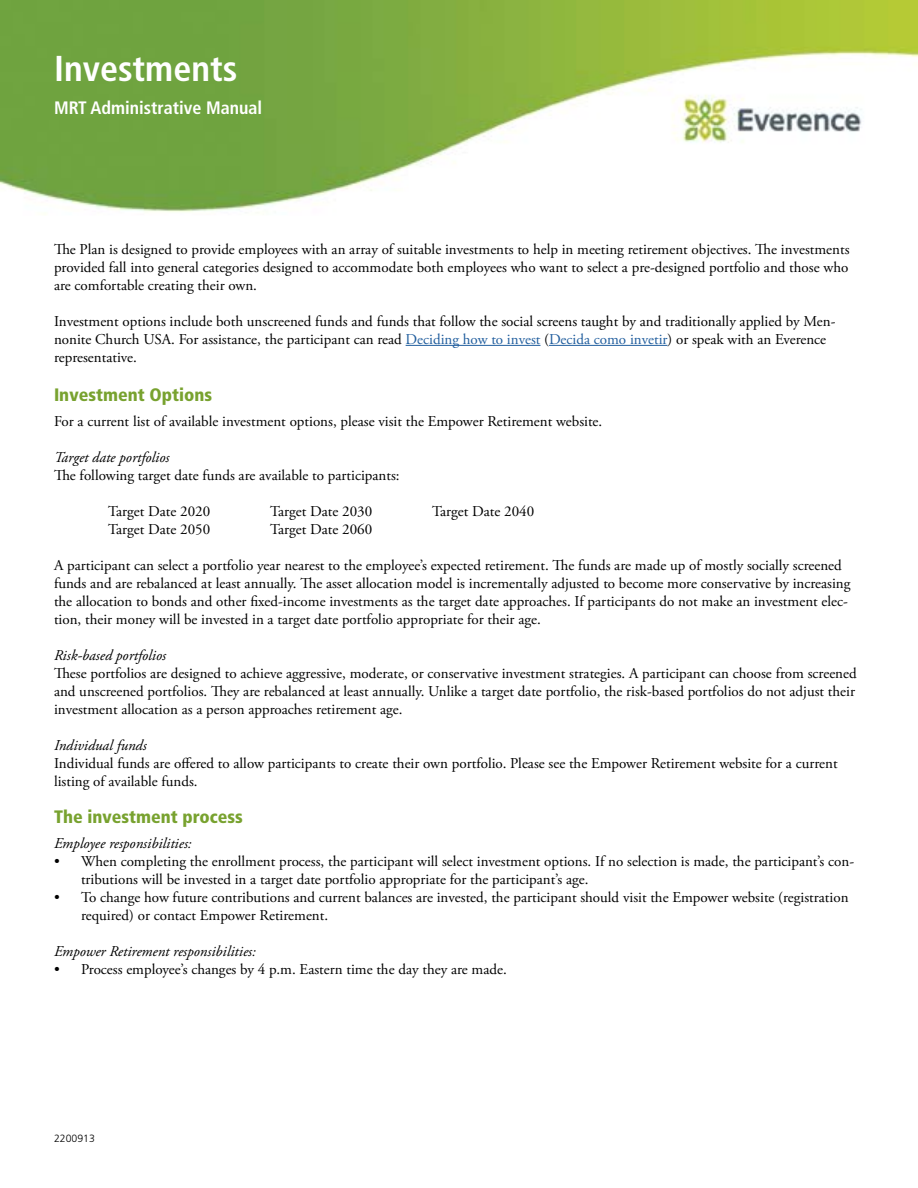
<style>
.page{position:relative;width:918px;height:1188px;background:#fff}
.page>*{position:absolute;margin:0;border:0;box-sizing:border-box;transform-origin:0 0}
.t1{font:700 condensed 36px "Frutiger";color:#fff}
.t2{font:900 condensed 18px "Frutiger";color:#78a22f}
.t3{font:700 condensed 18px "Frutiger";color:#fff}
.t4{font:15px/18px "Adobe Garamond Pro";color:#000}
.t5{font:italic 15px "Adobe Garamond Pro";color:#000}
.t6{font:300 10.5px "Frutiger LT Std";color:#000}
.s1{color:#215e9e}
</style>
<div class="page">
<img style="left:0;top:0;width:918px;height:212px">
<hr style="left:406px;top:345px;width:134px;height:1px;background:#215e9e">
<hr style="left:549px;top:345px;width:119px;height:1px;background:#215e9e">
<h1 class="t1" style="left:54px;top:47px;width:185px">Investments</h1>
<p class="t3" style="left:54px;top:97px;width:210px">MRT Administrative Manual</p>
<p class="t4" style="left:54px;top:241px;width:797px;text-align:justify">The Plan is designed to provide employees with an array of suitable investments to help in meeting retirement objectives. The investments provided fall into general categories designed to accommodate both employees who want to select a pre-designed portfolio and those who are comfortable creating their own.</p>
<p class="t4" style="left:54px;top:313px;width:783px">Investment options include both unscreened funds and funds that follow the social screens taught by and traditionally applied by Men&shy;nonite Church USA. For assistance, the participant can read <span class="s1">Deciding how to invest</span> (<span class="s1">Decida como invetir</span>) or speak with an Everence representative.</p>
<p class="t2" style="left:54px;top:384px;width:160px">Investment Options</p>
<p class="t4" style="left:54px;top:412px;width:550px">For a current list of available investment options, please visit the Empower Retirement website.</p>
<p class="t5" style="left:54px;top:448px;width:117px">Target date portfolios</p>
<p class="t4" style="left:54px;top:466px;width:347px">The following target date funds are available to participants:</p>
<p class="t4" style="left:108px;top:502px;width:104px">Target Date 2020</p>
<p class="t4" style="left:270px;top:502px;width:104px">Target Date 2030</p>
<p class="t4" style="left:432px;top:502px;width:104px">Target Date 2040</p>
<p class="t4" style="left:108px;top:520px;width:104px">Target Date 2050</p>
<p class="t4" style="left:270px;top:520px;width:104px">Target Date 2060</p>
<p class="t4" style="left:54px;top:556px;width:798px">A participant can select a portfolio year nearest to the employee’s expected retirement. The funds are made up of mostly socially screened funds and are rebalanced at least annually. The asset allocation model is incrementally adjusted to become more conservative by increasing the allocation to bonds and other fixed-income investments as the target date approaches. If participants do not make an investment elec&shy;tion, their money will be invested in a target date portfolio appropriate for their age.</p>
<p class="t5" style="left:54px;top:646px;width:114px">Risk-based portfolios</p>
<p class="t4" style="left:54px;top:664px;width:804px;text-align:justify">These portfolios are designed to achieve aggressive, moderate, or conservative investment strategies. A participant can choose from screened and unscreened portfolios. They are rebalanced at least annually. Unlike a target date portfolio, the risk-based portfolios do not adjust their investment allocation as a person approaches retirement age.</p>
<p class="t5" style="left:54px;top:736px;width:94px">Individual funds</p>
<p class="t4" style="left:54px;top:754px;width:785px">Individual funds are offered to allow participants to create their own portfolio. Please see the Empower Retirement website for a current listing of available funds.</p>
<p class="t2" style="left:54px;top:806px;width:190px">The investment process</p>
<p class="t5" style="left:54px;top:834px;width:139px">Employee responsibilities:</p>
<p class="t4" style="left:81px;top:853px;width:775px;text-indent:-27px">• When completing the enrollment process, the participant will select investment options. If no selection is made, the participant’s con&shy;tributions will be invested in a target date portfolio appropriate for the participant’s age.</p>
<p class="t4" style="left:81px;top:889px;width:769px;text-indent:-27px">• To change how future contributions and current balances are invested, the participant should visit the Empower website (registration required) or contact Empower Retirement.</p>
<p class="t5" style="left:54px;top:942px;width:203px">Empower Retirement responsibilities:</p>
<p class="t4" style="left:54px;top:961px;width:454px">• Process employee’s changes by 4 p.m. Eastern time the day they are made.</p>
<p class="t6" style="left:54px;top:1132px;width:42px">2200913</p>
</div>
